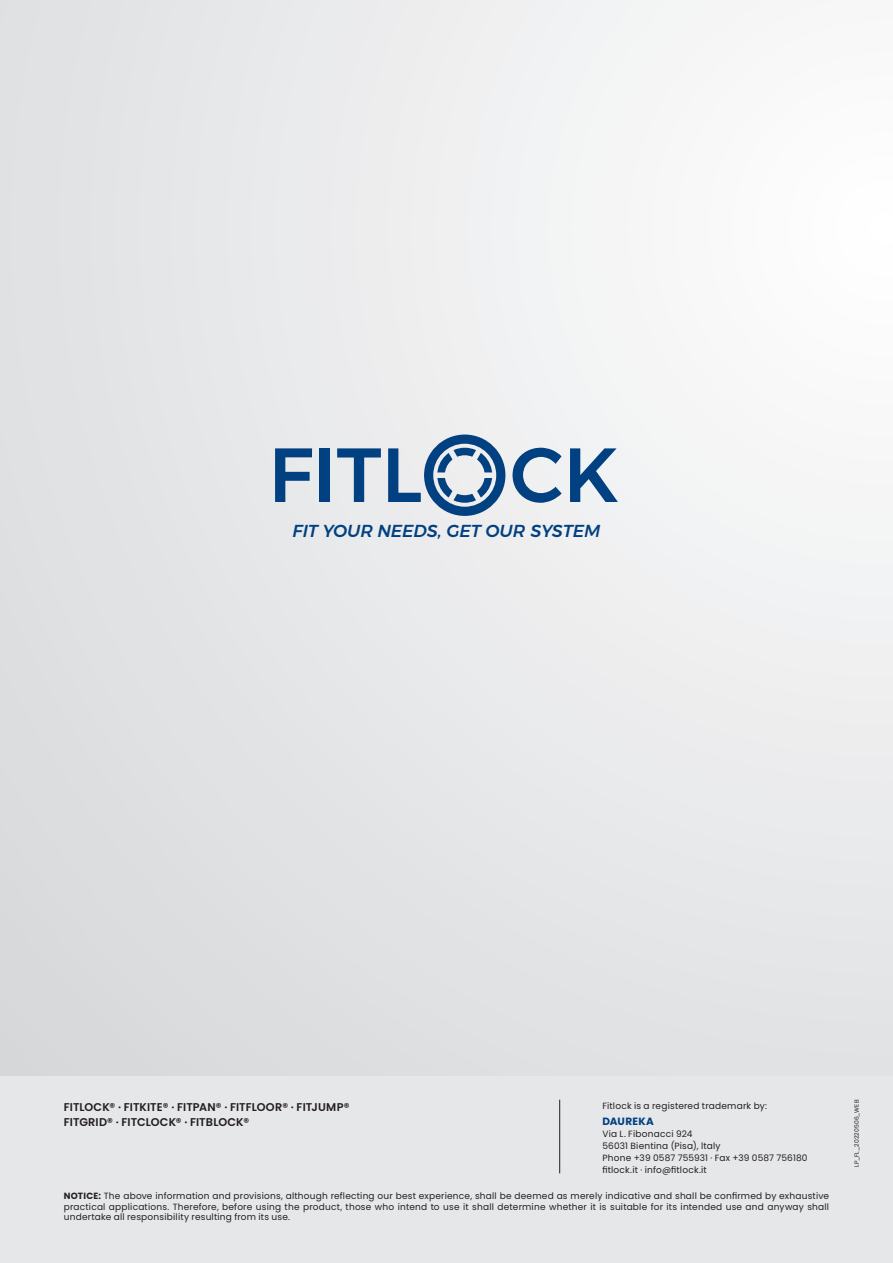
<style>
.page{position:relative;width:893px;height:1263px;background:#fff}
.page>*{position:absolute;margin:0;border:0;box-sizing:border-box;transform-origin:0 0}
.t1{font:italic 500 17.25px "Montserrat";letter-spacing:-.005em;color:#014081}
.t2{font:600 11.25px "Poppins";letter-spacing:.005em;color:#231f20}
.t3{font:700 10.5px "Poppins";letter-spacing:.03em;color:#014081}
.t4{font:9px/12px "Poppins";letter-spacing:.02em;color:#231f20}
.t5{font:6px "Poppins";letter-spacing:.015em;color:#231f20}
.s1{font-weight:700}
</style>
<div class="page">
<div style="left:0;top:1076px;width:893px;height:187px;background:#e6e7e9"></div>
<div style="left:0;top:0;width:893px;height:1076px;background:linear-gradient(to right,#dedfe1,#f4f5f5)"></div>
<hr style="left:559px;top:1100px;width:1px;height:73px;background:#231f20">
<svg style="left:275px;top:448px;width:37px;height:54px;background:#7393b5"></svg>
<div style="left:320px;top:448px;width:10px;height:54px;background:#014081"></div>
<svg style="left:337px;top:448px;width:44px;height:54px;background:#96adc5"></svg>
<svg style="left:513px;top:448px;width:49px;height:55px"></svg>
<svg style="left:570px;top:448px;width:48px;height:54px"></svg>
<svg style="left:388px;top:434px;width:117px;height:82px;background:#91aac4"></svg>
<p class="t1" style="left:293px;top:517px;width:309px">FIT YOUR NEEDS, GET OUR SYSTEM</p>
<p class="t2" style="left:64px;top:1101px;width:287px">FITLOCK® · FITKITE® · FITPAN® · FITFLOOR® · FITJUMP®</p>
<p class="t2" style="left:64px;top:1115px;width:187px">FITGRID® · FITCLOCK® · FITBLOCK®</p>
<p class="t4" style="left:602px;top:1100px;width:166px">Fitlock is a registered trademark by:</p>
<p class="t3" style="left:602px;top:1115px;width:53px">DAUREKA</p>
<p class="t4" style="left:602px;top:1128px;width:207px">Via L. Fibonacci 924<br>56031 Bientina (Pisa), ltaly<br>Phone +39 0587 755931 · Fax +39 0587 756180</p>
<p class="t4" style="left:602px;top:1164px;width:106px">fitlock.it · info@fitlock.it</p>
<p class="t4" style="left:64px;top:1190px;width:767px;line-height:10.8px;text-align:justify"><span class="s1">NOTICE:</span> The above information and provisions, although reflecting our best experience, shall be deemed as merely indicative and shall be confirmed by exhaustive practical applications. Therefore, before using the product, those who intend to use it shall determine whether it is suitable for its intended use and anyway shall undertake all responsibility resulting from its use.</p>
<p class="t5" style="left:853px;top:1167px;width:69px;rotate:-90deg">LP_FL_20220506_WEB</p>
</div>
